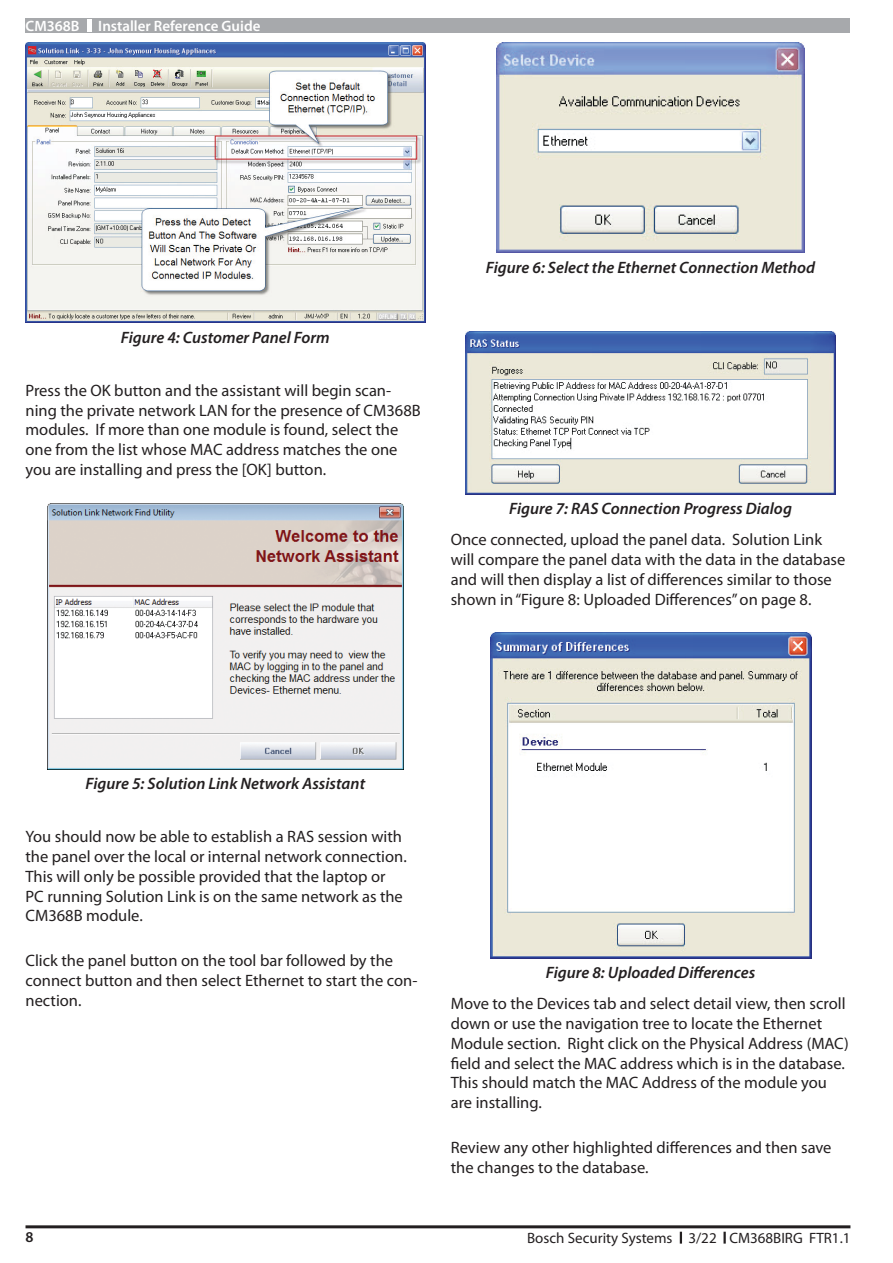
<style>
.page{position:relative;width:893px;height:1263px;background:#fff}
.page>*{position:absolute;margin:0;border:0;box-sizing:border-box;transform-origin:0 0}
.Body_Text{font:16.5px/19.8px "Myriad Pro";color:#231f20}
.t1{font:italic 600 16.5px "Myriad Pro";color:#231f20}
.t2{font:15px "Myriad Pro";color:#231f20}
.t3{font:600 15px "Myriad Pro";color:#fff}
.t4{font:600 15px "Myriad Pro";color:#231f20}
</style>
<div class="page">
<div style="left:26px;top:18px;width:824px;height:15px;background:#a7a9ac"></div>
<hr style="left:87px;top:19px;width:4px;height:13px;background:#fff">
<hr style="left:26px;top:1225px;width:824px;height:3px;background:#231f20">
<svg style="left:723px;top:1232px;width:3px;height:11px"></svg>
<svg style="left:680px;top:1232px;width:2px;height:11px"></svg>
<img style="left:26px;top:43px;width:399px;height:280px">
<img style="left:47px;top:503px;width:357px;height:266px">
<img style="left:496px;top:43px;width:309px;height:210px">
<img style="left:466px;top:332px;width:370px;height:162px">
<img style="left:490px;top:633px;width:321px;height:325px">
<p class="t3" style="left:26px;top:16px;width:55px">CM368B</p>
<p class="t3" style="left:98px;top:16px;width:164px">Installer Reference Guide</p>
<p class="t1" style="left:121px;top:327px;width:210px">Figure 4: Customer Panel Form</p>
<p class="Body_Text" style="left:26px;top:380px;width:397px">Press the OK button and the assistant will begin scan&shy;ning the private network LAN for the presence of CM368B modules. If more than one module is found, select the one from the list whose MAC address matches the one you are installing and press the [OK] button.</p>
<p class="t1" style="left:486px;top:257px;width:331px">Figure 6: Select the Ethernet Connection Method</p>
<p class="t1" style="left:509px;top:498px;width:284px">Figure 7: RAS Connection Progress Dialog</p>
<p class="Body_Text" style="left:451px;top:529px;width:396px">Once connected, upload the panel data. Solution Link will compare the panel data with the data in the database and will then display a list of differences similar to those shown in “Figure 8: Uploaded Differences” on page 8.</p>
<p class="t1" style="left:86px;top:773px;width:281px">Figure 5: Solution Link Network Assistant</p>
<p class="Body_Text" style="left:26px;top:826px;width:383px">You should now be able to establish a RAS session with the panel over the local or internal network connection.<br>This will only be possible provided that the laptop or PC running Solution Link is on the same network as the CM368B module.</p>
<p class="Body_Text" style="left:26px;top:950px;width:393px">Click the panel button on the tool bar followed by the connect button and then select Ethernet to start the con&shy;nection.</p>
<p class="t1" style="left:546px;top:962px;width:211px">Figure 8: Uploaded Differences</p>
<p class="Body_Text" style="left:451px;top:993px;width:400px">Move to the Devices tab and select detail view, then scroll down or use the navigation tree to locate the Ethernet Module section. Right click on the Physical Address (MAC) field and select the MAC address which is in the database.<br>This should match the MAC Address of the module you are installing.</p>
<p class="Body_Text" style="left:451px;top:1137px;width:382px">Review any other highlighted differences and then save the changes to the database.</p>
<p class="t4" style="left:26px;top:1227px;width:10px">8</p>
<p class="t2" style="left:527px;top:1229px;width:325px">Bosch Security Systems 3/22 CM368BIRG FTR1.1</p>
</div>
